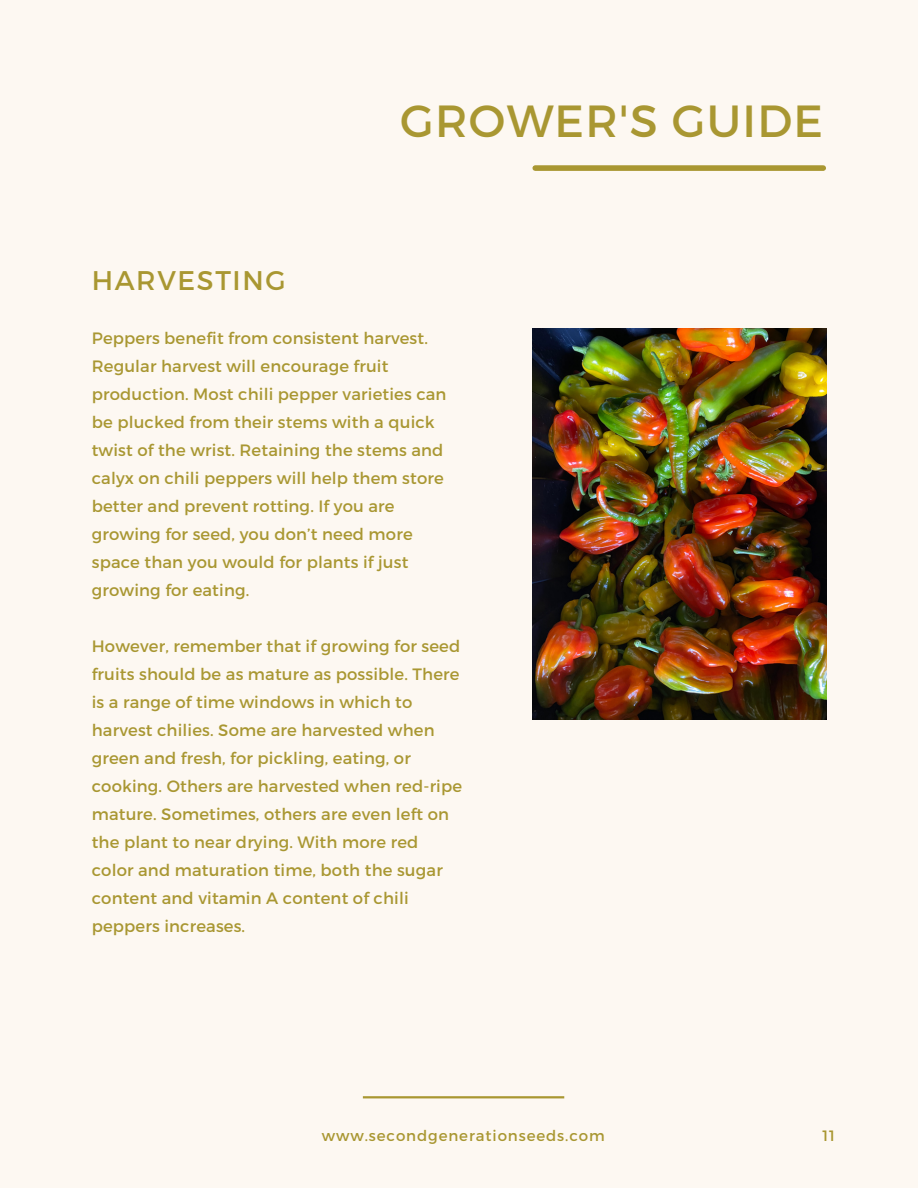
<style>
.page{position:relative;width:918px;height:1188px;background:#fdf8f2}
.page>*{position:absolute;margin:0;border:0;box-sizing:border-box;transform-origin:0 0}
.t1{font:45px "Montserrat";letter-spacing:.03em;color:#a99732}
.t2{font:27px "Montserrat";letter-spacing:.06em;color:#a99732}
.t3{font:16.5px/28px "Montserrat";letter-spacing:.01em;color:#a99732}
.t4{font:15px "Montserrat";letter-spacing:.06em;color:#a99732}
</style>
<div class="page">
<hr style="left:363px;top:1096px;width:201px;height:2px;background:#a99732">
<div style="left:535px;top:165px;width:288px;height:6px;background:#a99732"></div>
<img style="left:533px;top:328px;width:293px;height:392px">
<p class="t2" style="left:92px;top:263px;width:195px">HARVESTING</p>
<p class="t1" style="left:400px;top:92px;width:424px">GROWER'S GUIDE</p>
<p class="t3" style="left:92px;top:323px;width:356px">Peppers benefit from consistent harvest.<br>Regular harvest will encourage fruit production. Most chili pepper varieties can be plucked from their stems with a quick twist of the wrist. Retaining the stems and calyx on chili peppers will help them store better and prevent rotting. If you are growing for seed, you don’t need more space than you would for plants if just growing for eating.</p>
<p class="t3" style="left:92px;top:631px;width:372px">However, remember that if growing for seed fruits should be as mature as possible. There is a range of time windows in which to harvest chilies. Some are harvested when green and fresh, for pickling, eating, or cooking. Others are harvested when red-ripe mature. Sometimes, others are even left on the plant to near drying. With more red color and maturation time, both the sugar content and vitamin A content of chili peppers increases.</p>
<p class="t4" style="left:322px;top:1126px;width:284px">www.secondgenerationseeds.com</p>
<p class="t4" style="left:822px;top:1126px;width:14px">11</p>
</div>
